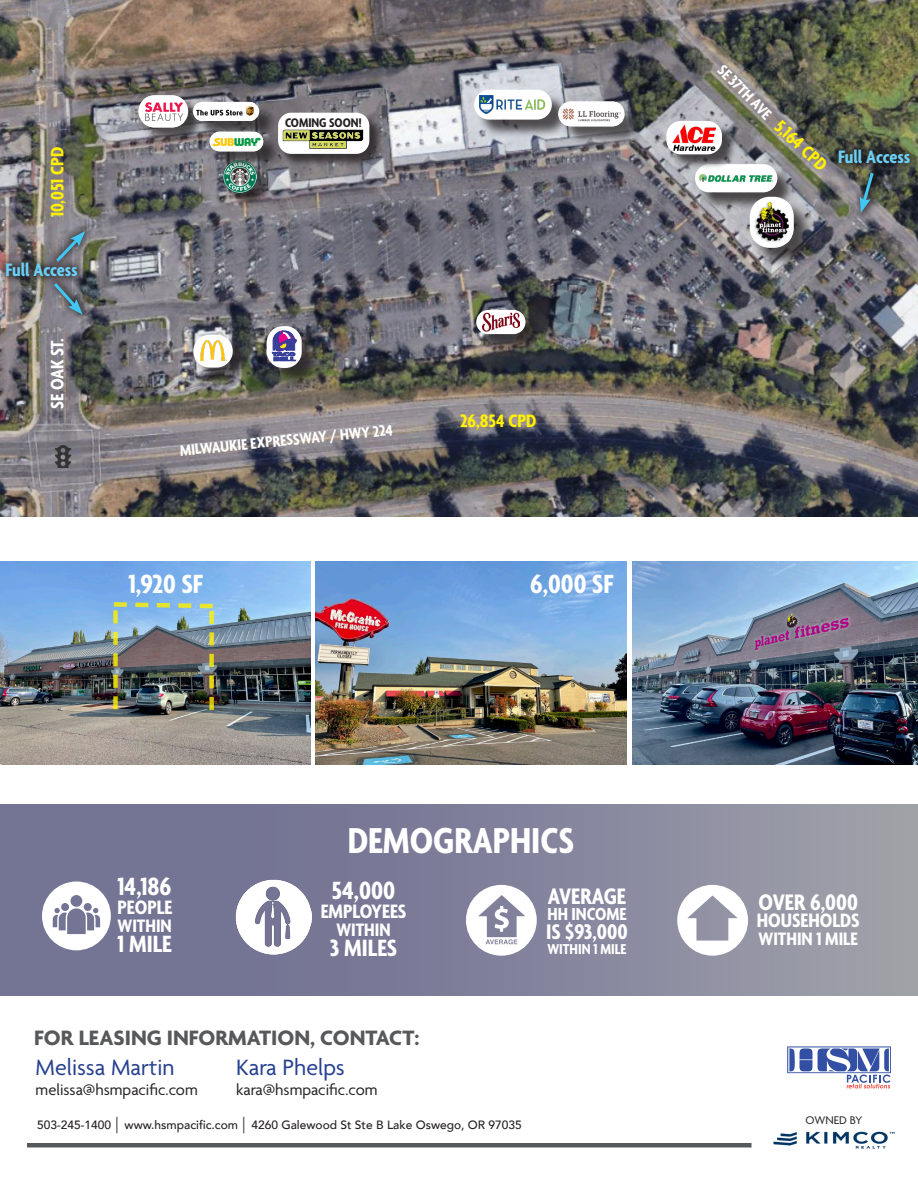
<style>
.page{position:relative;width:918px;height:1188px;background:#fff}
.page>*{position:absolute;margin:0;border:0;box-sizing:border-box;transform-origin:0 0}
.t1{font:700 condensed 39px "Agenda";color:#fff}
.t2{font:700 condensed 28.5px "Agenda";color:#fff}
.t3{font:700 condensed 27px "Agenda";color:#fff}
.t4{font:700 condensed 25.5px "Agenda";color:#fff}
.t5{font:700 condensed 24.3px "Agenda";color:#fff}
.t6{font:24px "Agenda";color:#274190}
.t7{font:700 condensed 22.95px "Agenda";color:#fff}
.t8{font:700 22.5px "Agenda";color:#57585a}
.t9{font:700 condensed 21px "Agenda";color:#fff}
.t10{font:700 condensed 19.5px "Agenda";color:#fff}
.t11{font:700 condensed 19.5px "Agenda";color:#fff101}
.t12{font:700 condensed 19.5px "Agenda";color:#6bcff6}
.t13{font:700 condensed 18.9px "Agenda";color:#fff}
.t14{font:16.5px "Agenda";color:#262324}
.t15{font:700 condensed 16.5px "Agenda";color:#fff}
.t16{font:700 condensed 15.6px "Agenda";color:#fff}
.t17{font:700 condensed 13.5px "Agenda";color:#231f20}
.t18{font:500 12px "Avenir";color:#231f20}
.t19{font:12px "Agenda";color:#262324}
</style>
<div class="page">
<img style="left:0;top:0;width:918px;height:517px">
<img style="left:632px;top:562px;width:286px;height:203px">
<img style="left:0;top:562px;width:310px;height:203px">
<img style="left:316px;top:562px;width:310px;height:203px">
<div style="left:0;top:805px;width:918px;height:190px;background:linear-gradient(to right,#6a698f,#9b9ca8)"></div>
<div style="left:698px;top:166px;width:98px;height:45px;background:#231f20;opacity:.75"></div>
<div style="left:695px;top:164px;width:82px;height:28px;background:#fff;border-radius:14px"></div>
<img style="left:699px;top:174px;width:74px;height:8px">
<div style="left:477px;top:92px;width:93px;height:46px;background:#231f20;opacity:.75"></div>
<div style="left:474px;top:90px;width:78px;height:30px;background:#fff;border-radius:15px"></div>
<img style="left:480px;top:96px;width:65px;height:17px">
<div style="left:561px;top:104px;width:82px;height:41px;background:#231f20;opacity:.75"></div>
<svg style="left:558px;top:102px;width:67px;height:24px"></svg>
<img style="left:558px;top:102px;width:65px;height:24px">
<div style="left:268px;top:328px;width:51px;height:57px;background:#231f20;opacity:.75"></div>
<div style="left:267px;top:326px;width:35px;height:42px;background:#fff;border-radius:16px"></div>
<svg style="left:272px;top:330px;width:25px;height:31px"></svg>
<div style="left:195px;top:336px;width:54px;height:48px;background:#231f20;opacity:.75"></div>
<div style="left:193px;top:335px;width:40px;height:33px;background:#fff;border-radius:16px"></div>
<img style="left:201px;top:340px;width:26px;height:21px">
<div style="left:668px;top:123px;width:69px;height:46px;background:#231f20;opacity:.75"></div>
<div style="left:666px;top:121px;width:56px;height:33px;background:#fff;border-radius:15px"></div>
<img style="left:673px;top:124px;width:42px;height:26px">
<div style="left:141px;top:97px;width:64px;height:47px;background:#231f20;opacity:.75"></div>
<div style="left:138px;top:95px;width:50px;height:32px;background:#fff;border-radius:16px"></div>
<img style="left:143px;top:95px;width:41px;height:32px">
<div style="left:196px;top:104px;width:82px;height:36px;background:#231f20;opacity:.75"></div>
<svg style="left:193px;top:102px;width:66px;height:19px"></svg>
<img style="left:195px;top:102px;width:60px;height:19px">
<svg style="left:42px;top:882px;width:69px;height:68px"></svg>
<svg style="left:466px;top:885px;width:71px;height:71px"></svg>
<svg style="left:677px;top:885px;width:71px;height:71px"></svg>
<img style="left:236px;top:879px;width:75px;height:76px">
<img style="left:112px;top:601px;width:102px;height:109px">
<div style="left:280px;top:114px;width:103px;height:54px;background:#231f20;opacity:.75"></div>
<div style="left:278px;top:113px;width:91px;height:41px;background:#fff;border-radius:13px"></div>
<svg style="left:283px;top:130px;width:80px;height:19px"></svg>
<div style="left:752px;top:199px;width:62px;height:69px;background:#231f20;opacity:.75"></div>
<div style="left:750px;top:197px;width:44px;height:51px;background:#fff;border-radius:20px"></div>
<img style="left:753px;top:201px;width:38px;height:41px">
<svg style="left:787px;top:1046px;width:104px;height:42px"></svg>
<svg style="left:116px;top:1117px;width:2px;height:16px"></svg>
<div style="left:27px;top:1143px;width:725px;height:5px;background:#57585a"></div>
<svg style="left:243px;top:1117px;width:1px;height:16px"></svg>
<img style="left:773px;top:1131px;width:122px;height:18px">
<img style="left:53px;top:446px;width:22px;height:22px">
<div style="left:226px;top:162px;width:46px;height:46px;background:#231f20;opacity:.75"></div>
<img style="left:224px;top:170px;width:32px;height:23px">
<div style="left:212px;top:134px;width:70px;height:36px;background:#231f20;opacity:.75"></div>
<img style="left:210px;top:132px;width:53px;height:19px;border-radius:10px">
<div style="left:479px;top:312px;width:65px;height:41px;background:#231f20;opacity:.75"></div>
<div style="left:476px;top:310px;width:50px;height:24px;background:#fff;border-radius:12px"></div>
<img style="left:482px;top:312px;width:38px;height:20px">
<div style="left:47px;top:222px;width:47px;height:49px;background:#231f20;opacity:.75"></div>
<svg style="left:43px;top:231px;width:50px;height:98px"></svg>
<svg style="left:833px;top:173px;width:68px;height:53px"></svg>
<div style="left:0;top:253px;width:86px;height:33px;background:#231f20;opacity:.75"></div>
<div style="left:829px;top:140px;width:89px;height:33px;background:#231f20;opacity:.75"></div>
<p class="t11" style="left:47px;top:217px;width:72px;rotate:-90deg">10,051 CPD</p>
<p class="t12" style="left:5px;top:260px;width:74px">Full Access</p>
<p class="t10" style="left:47px;top:409px;width:73px;rotate:-90deg">SE OAK ST.</p>
<p class="t17" style="left:285px;top:115px;width:78px">COMING SOON!</p>
<p class="t15" style="left:179px;top:441px;width:215px;rotate:-5deg">MILWAUKIE EXPRESSWAY / HWY 224</p>
<p class="t11" style="left:460px;top:410px;width:78px">26,854 CPD</p>
<p class="t2" style="left:129px;top:568px;width:76px">1,920 SF</p>
<p class="t2" style="left:530px;top:568px;width:85px">6,000 SF</p>
<p class="t15" style="left:726px;top:61px;width:71px;rotate:45deg">SE 37TH AVE</p>
<p class="t11" style="left:785px;top:116px;width:66px;rotate:43deg">5,164 CPD</p>
<p class="t12" style="left:838px;top:146px;width:74px">Full Access</p>
<p class="t3" style="left:118px;top:872px;width:55px">14,186</p>
<p class="t9" style="left:118px;top:896px;width:56px">PEOPLE</p>
<p class="t10" style="left:118px;top:916px;width:56px">WITHIN</p>
<p class="t4" style="left:118px;top:930px;width:56px">1 MILE</p>
<p class="t1" style="left:348px;top:820px;width:228px">DEMOGRAPHICS</p>
<p class="t3" style="left:332px;top:876px;width:65px">54,000</p>
<p class="t9" style="left:321px;top:900px;width:87px">EMPLOYEES</p>
<p class="t10" style="left:336px;top:919px;width:56px">WITHIN</p>
<p class="t4" style="left:330px;top:934px;width:69px">3 MILES</p>
<p class="t5" style="left:548px;top:883px;width:80px">AVERAGE</p>
<p class="t13" style="left:547px;top:904px;width:81px">HH INCOME</p>
<p class="t7" style="left:546px;top:919px;width:83px">IS $93,000</p>
<p class="t16" style="left:547px;top:941px;width:81px">WITHIN 1 MILE</p>
<p class="t5" style="left:758px;top:889px;width:101px">OVER 6,000</p>
<p class="t9" style="left:757px;top:909px;width:105px">HOUSEHOLDS</p>
<p class="t10" style="left:759px;top:928px;width:101px">WITHIN 1 MILE</p>
<p class="t8" style="left:34px;top:1026px;width:387px">FOR LEASING INFORMATION, CONTACT:</p>
<p class="t6" style="left:36px;top:1055px;width:141px">Melissa Martin</p>
<p class="t14" style="left:36px;top:1081px;width:164px">melissa@hsmpacific.com</p>
<p class="t6" style="left:236px;top:1055px;width:110px">Kara Phelps</p>
<p class="t14" style="left:236px;top:1081px;width:143px">kara@hsmpacific.com</p>
<p class="t18" style="left:37px;top:1114px;width:486px">503-245-1400 www.hsmpacific.com 4260 Galewood St Ste B Lake Oswego, OR 97035</p>
<p class="t19" style="left:806px;top:1114px;width:58px">OWNED BY</p>
</div>
